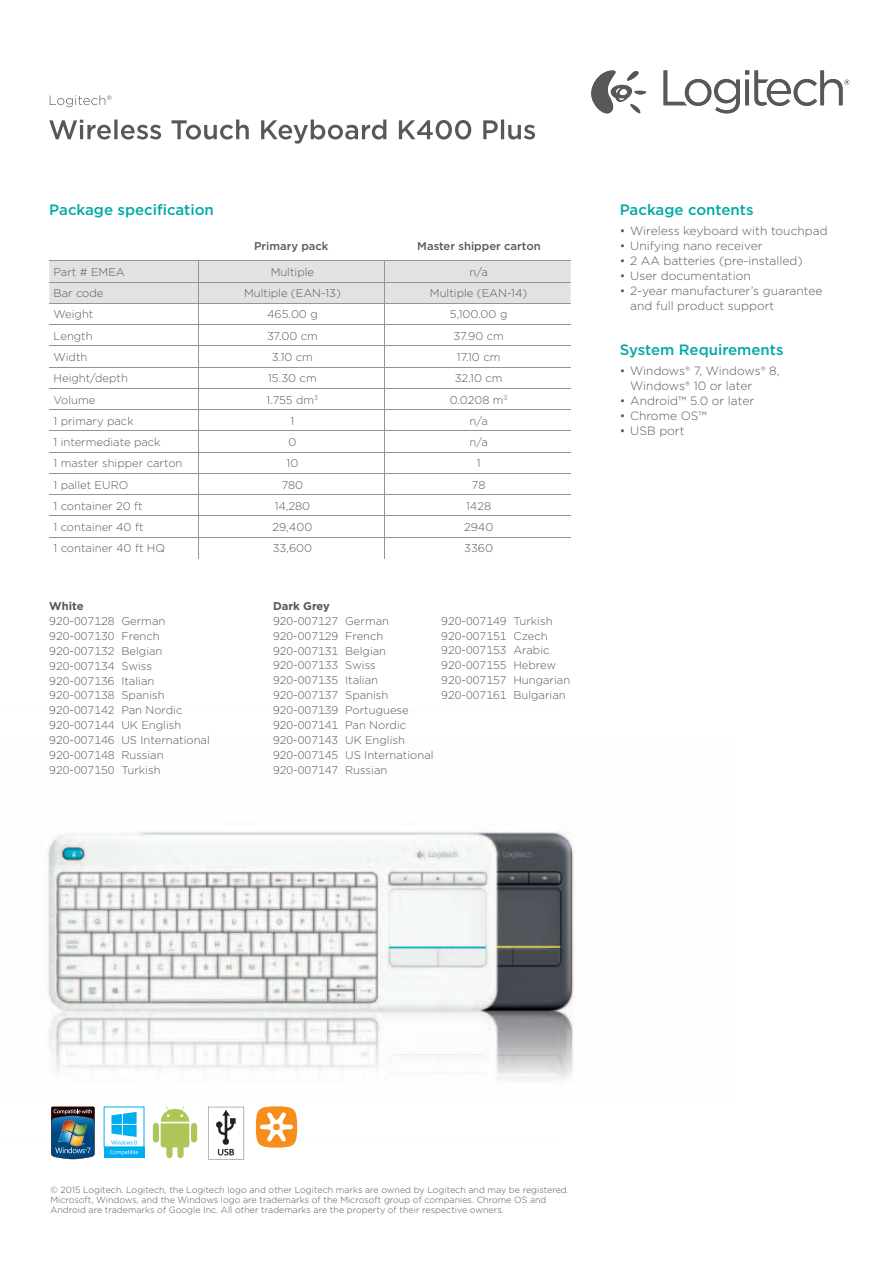
<style>
.page{position:relative;width:893px;height:1263px;background:#fff}
.page>*{position:absolute;margin:0;border:0;box-sizing:border-box;transform-origin:0 0}
.t1{font:500 15px "Gotham";color:#00a9a7}
.t2{font:300 12px/15px "Gotham";color:#57585a}
.t3{font:300 11.25px/15px "Gotham";color:#57585a}
.t4{font:500 11.25px "Gotham";color:#57585a}
.t5{font:700 11.25px "Gotham";color:#57585a}
.t6{font:300 9px/10.1px "Gotham";color:#57585a}
</style>
<div class="page">
<img style="left:47px;top:81px;width:803px;height:1079px">
<img style="left:50px;top:95px;width:62px;height:12px">
<img style="left:49px;top:120px;width:486px;height:24px">
<svg style="left:663px;top:70px;width:186px;height:43px"></svg>
<svg style="left:590px;top:71px;width:57px;height:43px"></svg>
<img style="left:590px;top:70px;width:26px;height:43px">
<img style="left:611px;top:85px;width:21px;height:17px">
<svg style="left:161px;top:1106px;width:28px;height:52px"></svg>
<div style="left:153px;top:1123px;width:6px;height:19px;background:#aec659;border-radius:3px"></div>
<div style="left:191px;top:1123px;width:6px;height:19px;background:#aec659;border-radius:3px"></div>
<svg style="left:50px;top:1106px;width:45px;height:54px;background:#3d5e7d"></svg>
<svg style="left:256px;top:1106px;width:41px;height:41px"></svg>
<svg style="left:208px;top:1107px;width:36px;height:52px"></svg>
<div style="left:104px;top:1107px;width:40px;height:40px;background:#fff"></div>
<div style="left:104px;top:1147px;width:40px;height:10px;background:#00aeef"></div>
<svg style="left:110px;top:1150px;width:28px;height:5px"></svg>
<svg style="left:111px;top:1112px;width:26px;height:32px"></svg>
<hr style="left:49px;top:260px;width:149px;height:1px;background:#939598">
<hr style="left:198px;top:260px;width:187px;height:1px;background:#939598">
<hr style="left:385px;top:260px;width:186px;height:1px;background:#939598">
<svg style="left:49px;top:261px;width:522px;height:297px"></svg>
<img style="left:70px;top:1122px;width:18px;height:24px">
<h1 class="t1" style="left:49px;top:200px;width:166px">Package specification</h1>
<h1 class="t1" style="left:620px;top:200px;width:135px">Package contents</h1>
<p class="t2" style="left:620px;top:223px;width:209px">• Wireless keyboard with touchpad</p>
<p class="t2" style="left:620px;top:238px;width:144px">• Unifying nano receiver</p>
<p class="t2" style="left:620px;top:253px;width:184px">• 2 AA batteries (pre-installed)</p>
<p class="t2" style="left:620px;top:268px;width:133px">• User documentation</p>
<p class="t2" style="left:630px;top:283px;width:194px;text-indent:-10px">• 2-year manufacturer’s guarantee and full product support</p>
<h1 class="t1" style="left:620px;top:340px;width:165px">System Requirements</h1>
<p class="t2" style="left:630px;top:363px;width:151px;text-indent:-10px">• Windows® 7, Windows® 8,<br>Windows® 10 or later</p>
<p class="t2" style="left:620px;top:393px;width:136px">• Android™ 5.0 or later</p>
<p class="t2" style="left:620px;top:408px;width:89px">• Chrome OS™</p>
<p class="t2" style="left:620px;top:423px;width:66px">• USB port</p>
<p class="t4" style="left:254px;top:239px;width:76px">Primary pack</p>
<p class="t4" style="left:417px;top:239px;width:125px">Master shipper carton</p>
<p class="t3" style="left:54px;top:264px;width:73px">Part # EMEA</p>
<p class="t3" style="left:271px;top:264px;width:45px">Multiple</p>
<p class="t3" style="left:470px;top:264px;width:20px">n/a</p>
<p class="t3" style="left:54px;top:285px;width:51px">Bar code</p>
<p class="t3" style="left:244px;top:285px;width:98px">Multiple (EAN-13)</p>
<p class="t3" style="left:430px;top:285px;width:99px">Multiple (EAN-14)</p>
<p class="t3" style="left:54px;top:307px;width:41px">Weight</p>
<p class="t3" style="left:267px;top:307px;width:52px">465.00 g</p>
<p class="t3" style="left:450px;top:307px;width:59px">5,100.00 g</p>
<p class="t3" style="left:54px;top:328px;width:41px">Length</p>
<p class="t3" style="left:267px;top:328px;width:52px">37.00 cm</p>
<p class="t3" style="left:453px;top:328px;width:52px">37.90 cm</p>
<p class="t3" style="left:54px;top:349px;width:35px">Width</p>
<p class="t3" style="left:272px;top:349px;width:43px">3.10 cm</p>
<p class="t3" style="left:457px;top:349px;width:45px">17.10 cm</p>
<p class="t3" style="left:54px;top:370px;width:76px">Height/depth</p>
<p class="t3" style="left:268px;top:370px;width:50px">15.30 cm</p>
<p class="t3" style="left:455px;top:370px;width:49px">32.10 cm</p>
<p class="t3" style="left:54px;top:392px;width:43px">Volume</p>
<p class="t3" style="left:267px;top:392px;width:53px">1.755 dm<sup>3</sup></p>
<p class="t3" style="left:450px;top:392px;width:59px">0.0208 m<sup>3</sup></p>
<p class="t3" style="left:54px;top:413px;width:82px">1 primary pack</p>
<p class="t3" style="left:291px;top:413px;width:5px">1</p>
<p class="t3" style="left:470px;top:413px;width:20px">n/a</p>
<p class="t3" style="left:54px;top:434px;width:109px">1 intermediate pack</p>
<p class="t3" style="left:288px;top:434px;width:9px">0</p>
<p class="t3" style="left:470px;top:434px;width:20px">n/a</p>
<p class="t3" style="left:54px;top:455px;width:130px">1 master shipper carton</p>
<p class="t3" style="left:287px;top:455px;width:13px">10</p>
<p class="t3" style="left:477px;top:455px;width:5px">1</p>
<p class="t3" style="left:54px;top:477px;width:76px">1 pallet EURO</p>
<p class="t3" style="left:282px;top:477px;width:23px">780</p>
<p class="t3" style="left:472px;top:477px;width:15px">78</p>
<p class="t3" style="left:54px;top:498px;width:91px">1 container 20 ft</p>
<p class="t3" style="left:275px;top:498px;width:37px">14,280</p>
<p class="t3" style="left:466px;top:498px;width:26px">1428</p>
<p class="t3" style="left:54px;top:519px;width:92px">1 container 40 ft</p>
<p class="t3" style="left:273px;top:519px;width:41px">29,400</p>
<p class="t3" style="left:464px;top:519px;width:31px">2940</p>
<p class="t3" style="left:54px;top:541px;width:113px">1 container 40 ft HQ</p>
<p class="t3" style="left:273px;top:541px;width:41px">33,600</p>
<p class="t3" style="left:464px;top:541px;width:30px">3360</p>
<p class="t5" style="left:49px;top:598px;width:36px">White</p>
<p class="t3" style="left:49px;top:613px;width:162px">920-007128 German<br>920-007130 French<br>920-007132 Belgian<br>920-007134 Swiss<br>920-007136 Italian<br>920-007138 Spanish<br>920-007142 Pan Nordic<br>920-007144 UK English<br>920-007146 US International<br>920-007148 Russian<br>920-007150 Turkish</p>
<p class="t5" style="left:273px;top:598px;width:58px">Dark Grey</p>
<p class="t3" style="left:273px;top:613px;width:162px">920-007127 German<br>920-007129 French<br>920-007131 Belgian<br>920-007133 Swiss<br>920-007135 Italian<br>920-007137 Spanish<br>920-007139 Portuguese<br>920-007141 Pan Nordic<br>920-007143 UK English<br>920-007145 US International<br>920-007147 Russian</p>
<p class="t3" style="left:441px;top:613px;width:130px">920-007149 Turkish<br>920-007151 Czech<br>920-007153 Arabic<br>920-007155 Hebrew<br>920-007157 Hungarian<br>920-007161 Bulgarian</p>
<p class="t6" style="left:50px;top:1185px;width:520px">© 2015 Logitech. Logitech, the Logitech logo and other Logitech marks are owned by Logitech and may be registered.<br>Microsoft, Windows, and the Windows logo are trademarks of the Microsoft group of companies. Chrome OS and<br>Android are trademarks of Google Inc. All other trademarks are the property of their respective owners.</p>
</div>
